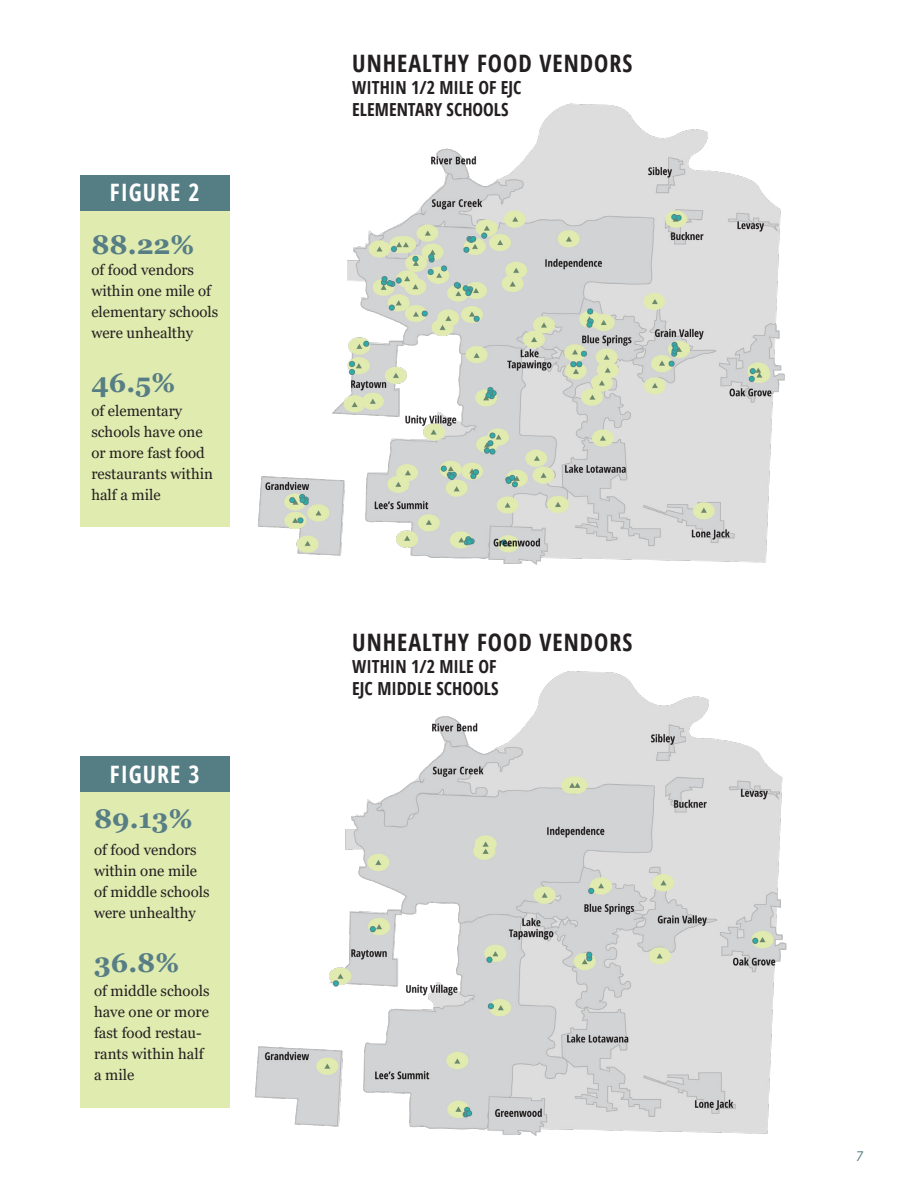
<style>
.page{position:relative;width:918px;height:1188px;background:#fff}
.page>*{position:absolute;margin:0;border:0;box-sizing:border-box;transform-origin:0 0}
.t1{font:700 27px "Georgia";color:#577d85}
.t2{font:700 24px "Open Sans Condensed";letter-spacing:.04em;color:#231f20}
.t3{font:700 24px "Open Sans Condensed";letter-spacing:.04em;color:#fff}
.t4{font:700 18px/21.6px "Open Sans Condensed";color:#231f20}
.t5{font:15px/21px "Georgia";color:#231f20}
.t6{font:italic 13.5px "Open Sans";color:#557d85}
</style>
<div class="page">
<img style="left:255px;top:671px;width:532px;height:465px">
<img style="left:258px;top:103px;width:527px;height:462px">
<div style="left:80px;top:210px;width:150px;height:317px;background:#e0ebb0"></div>
<div style="left:80px;top:792px;width:150px;height:316px;background:#e0ebb0"></div>
<div style="left:80px;top:175px;width:150px;height:35px;background:#557d84"></div>
<div style="left:80px;top:756px;width:150px;height:36px;background:#557d84"></div>
<p class="t3" style="left:110px;top:176px;width:91px">FIGURE 2</p>
<p class="t1" style="left:91px;top:227px;width:104px">88.22%</p>
<p class="t5" style="left:91px;top:260px;width:128px">of food vendors within one mile of elementary schools were unhealthy</p>
<p class="t1" style="left:91px;top:365px;width:85px">46.5%</p>
<p class="t5" style="left:91px;top:401px;width:123px">of elementary schools have one or more fast food restaurants within half a mile</p>
<p class="t3" style="left:110px;top:757px;width:91px">FIGURE 3</p>
<p class="t1" style="left:94px;top:801px;width:100px">89.13%</p>
<p class="t5" style="left:94px;top:840px;width:117px">of food vendors within one mile of middle schools were unhealthy</p>
<p class="t1" style="left:94px;top:945px;width:87px">36.8%</p>
<p class="t5" style="left:94px;top:981px;width:117px">of middle schools have one or more fast food restau&shy;rants within half a mile</p>
<p class="t2" style="left:352px;top:47px;width:281px">UNHEALTHY FOOD VENDORS</p>
<p class="t4" style="left:352px;top:76px;width:171px">WITHIN 1/2 MILE OF EJC</p>
<p class="t4" style="left:352px;top:98px;width:158px">ELEMENTARY SCHOOLS</p>
<p class="t2" style="left:352px;top:626px;width:281px">UNHEALTHY FOOD VENDORS</p>
<p class="t4" style="left:352px;top:655px;width:148px">WITHIN 1/2 MILE OF<br>EJC MIDDLE SCHOOLS</p>
<p class="t6" style="left:856px;top:1146px;width:9px">7</p>
</div>
